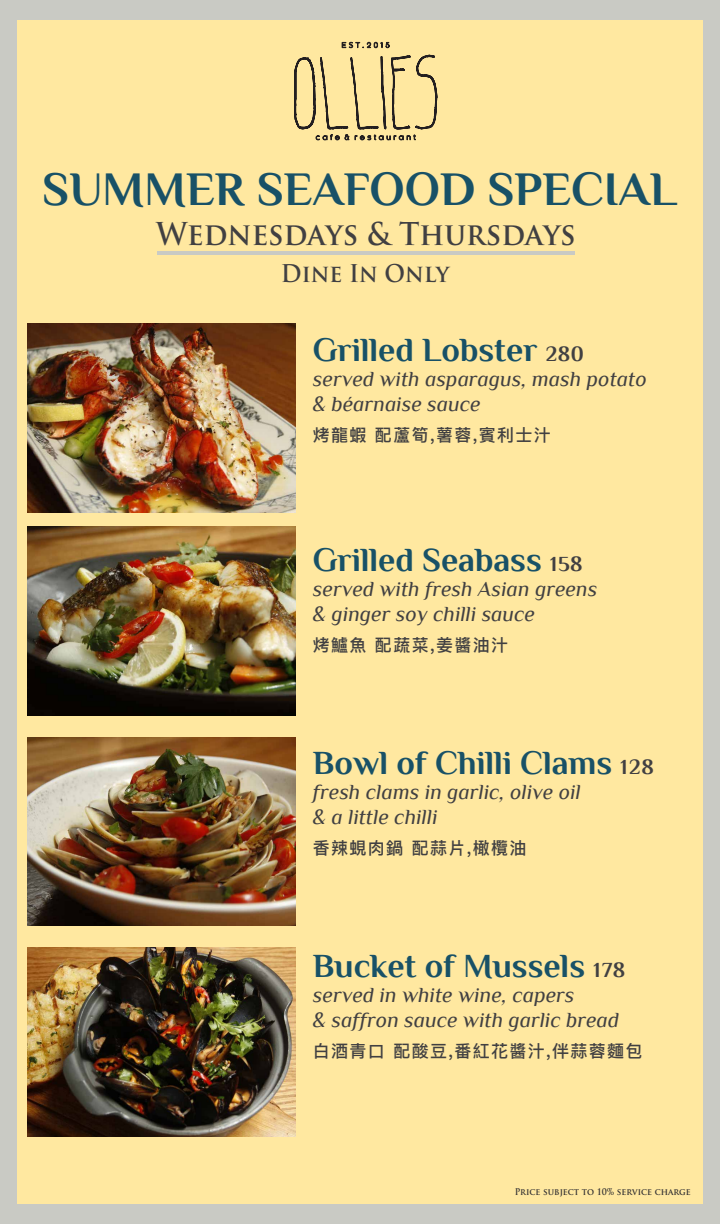
<style>
.page{position:relative;width:720px;height:1224px;background:#c9cac4}
.page>*{position:absolute;margin:0;border:0;box-sizing:border-box;transform-origin:0 0}
.t1{font:700 48.15px "Philosopher";color:#185167}
.t2{font:700 33.75px "Philosopher";color:#185167}
.t3{font:700 30.65px "Trajan Pro";color:#414042;scale:.94 1}
.t4{font:700 23.85px "Trajan Pro";color:#414042;scale:.94 1}
.t5{font:italic 21.5px/25px "Philosopher";color:#414042}
.t6{font:500 17px "Ping Fang HK";letter-spacing:.08em;color:#414042}
.t7{font:700 9px "Trajan Pro";color:#333132;scale:.95 1}
.s1{font-size:21.5px;color:#414042}
</style>
<div class="page">
<div style="left:17px;top:20px;width:686px;height:1184px;background:#ffe8a0"></div>
<svg style="left:294px;top:42px;width:144px;height:98px"></svg>
<hr style="left:157px;top:251px;width:418px;height:4px;background:#c9cac4">
<img style="left:28px;top:323px;width:267px;height:189px">
<img style="left:28px;top:737px;width:267px;height:189px">
<img style="left:28px;top:527px;width:267px;height:188px">
<img style="left:28px;top:948px;width:267px;height:188px">
<h1 class="t1" style="left:42px;top:163px;width:636px">SUMMER SEAFOOD SPECIAL</h1>
<h3 class="t3" style="left:156px;top:215px;width:448px">Wednesdays &amp; Thursdays</h3>
<p class="t4" style="left:281px;top:259px;width:181px">Dine In Only</p>
<h2 class="t2" style="left:313px;top:332px;width:272px">Grilled Lobster <span class="s1">280</span></h2>
<p class="t5" style="left:313px;top:367px;width:335px">served with asparagus, mash potato &amp; béarnaise sauce</p>
<p class="t6" style="left:313px;top:424px;width:239px">烤龍蝦 配蘆筍,薯蓉,賓利士汁</p>
<h2 class="t2" style="left:313px;top:542px;width:271px">Grilled Seabass <span class="s1">158</span></h2>
<p class="t5" style="left:313px;top:576px;width:286px">served with fresh Asian greens &amp; ginger soy chilli sauce</p>
<p class="t6" style="left:313px;top:634px;width:197px">烤鱸魚 配蔬菜,姜醬油汁</p>
<h2 class="t2" style="left:313px;top:745px;width:342px">Bowl of Chilli Clams <span class="s1">128</span></h2>
<p class="t5" style="left:313px;top:780px;width:269px">fresh clams in garlic, olive oil &amp; a little chilli</p>
<p class="t6" style="left:313px;top:838px;width:215px">香辣蜆肉鍋 配蒜片,橄欖油</p>
<h2 class="t2" style="left:313px;top:948px;width:314px">Bucket of Mussels <span class="s1">178</span></h2>
<p class="t5" style="left:313px;top:983px;width:308px">served in white wine, capers<br>&amp; saffron sauce with garlic bread</p>
<p class="t6" style="left:313px;top:1041px;width:331px">白酒青口 配酸豆,番紅花醬汁,伴蒜蓉麵包</p>
<p class="t7" style="left:515px;top:1186px;width:187px">Price subject to 10% service charge</p>
</div>
